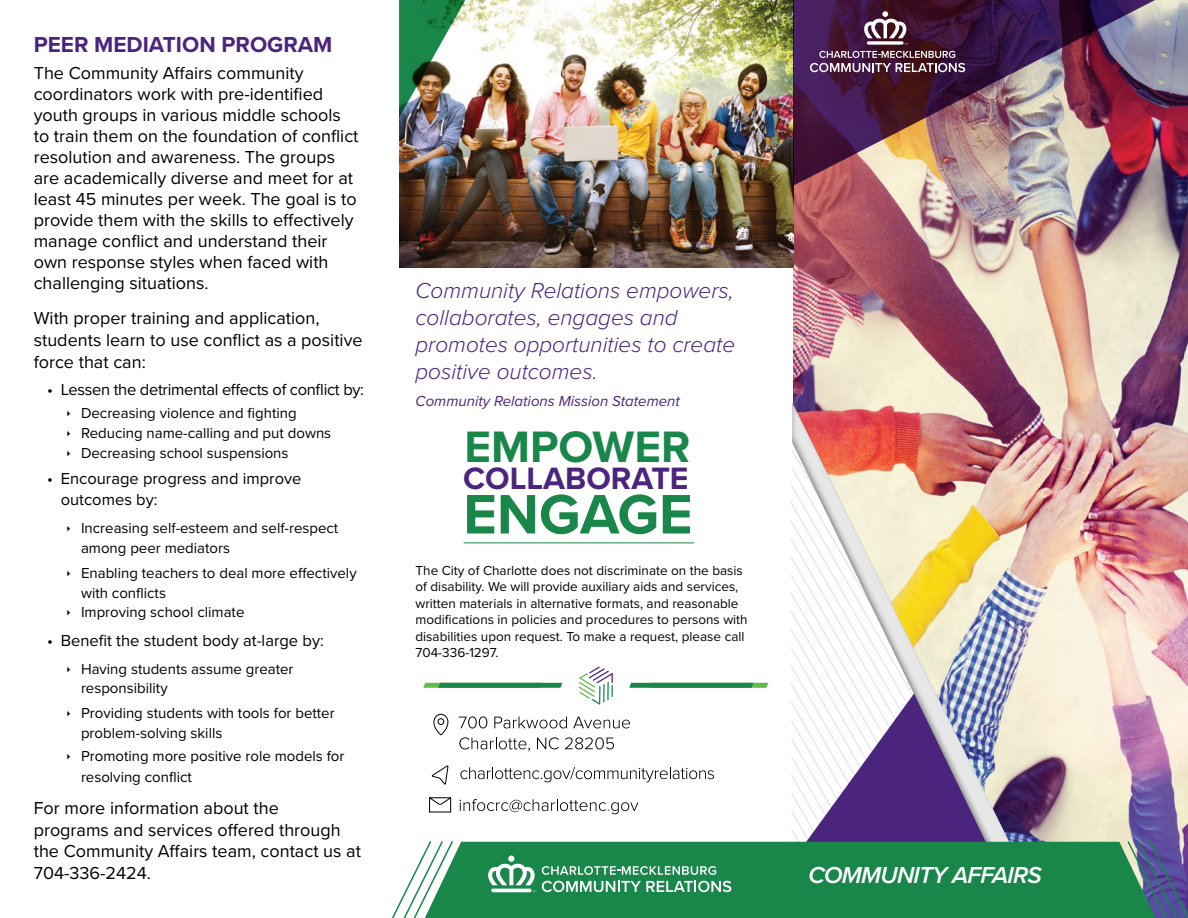
<style>
.page{position:relative;width:1188px;height:918px;background:#fff}
.page>*{position:absolute;margin:0;border:0;box-sizing:border-box;transform-origin:0 0}
.t1{font:700 57.6px "Proxima Nova";color:#19864a}
.t2{font:700 45.6px "Proxima Nova";color:#19864a}
.t3{font:700 31.95px "Proxima Nova";color:#4b247e}
.t4{font:italic 600 24px "Proxima Nova";letter-spacing:-.03em;color:#fff}
.t5{font:italic 300 22.5px/27px "Proxima Nova";color:#4b247e}
.t6{font:700 22.5px "Proxima Nova";color:#4b247e}
.t7{font:18px/21px "Proxima Nova";color:#000}
.t8{font:16.5px/21px "Proxima Nova";color:#000}
.t9{font:16.5px "Proxima Nova";letter-spacing:-.02em;color:#000}
.t10{font:15px/19.8px "Proxima Nova";color:#000}
.t11{font:italic 15px "Proxima Nova";color:#4b247e}
.t12{font:13.5px/16.5px "Proxima Nova";color:#000}
</style>
<div class="page">
<img style="left:794px;top:0;width:394px;height:666px">
<img style="left:399px;top:0;width:395px;height:267px">
<div style="left:778px;top:391px;width:258px;height:479px;background:#000;opacity:.45"></div>
<hr style="left:464px;top:542px;width:230px;height:1px;background:#19864a">
<img style="left:399px;top:0;width:74px;height:118px">
<img style="left:793px;top:0;width:391px;height:186px">
<svg style="left:810px;top:51px;width:155px;height:21px;background:#76586e"></svg>
<svg style="left:864px;top:11px;width:44px;height:34px"></svg>
<svg style="left:867px;top:41px;width:37px;height:4px"></svg>
<svg style="left:392px;top:666px;width:796px;height:252px"></svg>
<p class="t6" style="left:34px;top:27px;width:300px">PEER MEDIATION PROGRAM</p>
<p class="t7" style="left:34px;top:62px;width:326px">The Community Affairs community coordinators work with pre-identified youth groups in various middle schools to train them on the foundation of conflict resolution and awareness. The groups are academically diverse and meet for at least 45 minutes per week. The goal is to provide them with the skills to effectively manage conflict and understand their own response styles when faced with challenging situations.</p>
<p class="t7" style="left:34px;top:307px;width:330px;line-height:21.6px">With proper training and application, students learn to use conflict as a positive force that can:</p>
<p class="t9" style="left:47px;top:378px;width:318px">• Lessen the detrimental effects of conflict by:</p>
<p class="t10" style="left:81px;top:403px;width:252px">Decreasing violence and fighting<br>Reducing name-calling and put downs<br>Decreasing school suspensions</p>
<p class="t8" style="left:61px;top:468px;width:242px;text-indent:-13px">• Encourage progress and improve outcomes by:</p>
<p class="t10" style="left:81px;top:518px;width:259px">Increasing self-esteem and self-respect among peer mediators</p>
<p class="t10" style="left:81px;top:562px;width:277px">Enabling teachers to deal more effectively with conflicts<br>Improving school climate</p>
<p class="t8" style="left:47px;top:629px;width:278px">• Benefit the student body at-large by:</p>
<p class="t10" style="left:81px;top:658px;width:214px">Having students assume greater responsibility</p>
<p class="t10" style="left:81px;top:703px;width:255px">Providing students with tools for better problem-solving skills</p>
<p class="t10" style="left:81px;top:744px;width:265px;line-height:21.6px">Promoting more positive role models for resolving conflict</p>
<p class="t7" style="left:34px;top:797px;width:329px;line-height:21.6px">For more information about the<br>programs and services offered through the Community Affairs team, contact us at<br>704-336-2424.</p>
<p class="t5" style="left:416px;top:275px;width:321px">Community Relations empowers, collaborates, engages and promotes opportunities to create positive outcomes.</p>
<p class="t11" style="left:416px;top:390px;width:266px">Community Relations Mission Statement</p>
<h2 class="t2" style="left:464px;top:412px;width:227px">EMPOWER</h2>
<h1 class="t1" style="left:463px;top:471px;width:231px">ENGAGE</h1>
<h3 class="t3" style="left:463px;top:454px;width:227px">COLLABORATE</h3>
<p class="t12" style="left:416px;top:561px;width:334px">The City of Charlotte does not discriminate on the basis of disability. We will provide auxiliary aids and services, written materials in alternative formats, and reasonable modifications in policies and procedures to persons with disabilities upon request. To make a request, please call 704-336-1297.</p>
<h3 class="t4" style="left:809px;top:857px;width:235px">COMMUNITY AFFAIRS</h3>
</div>
